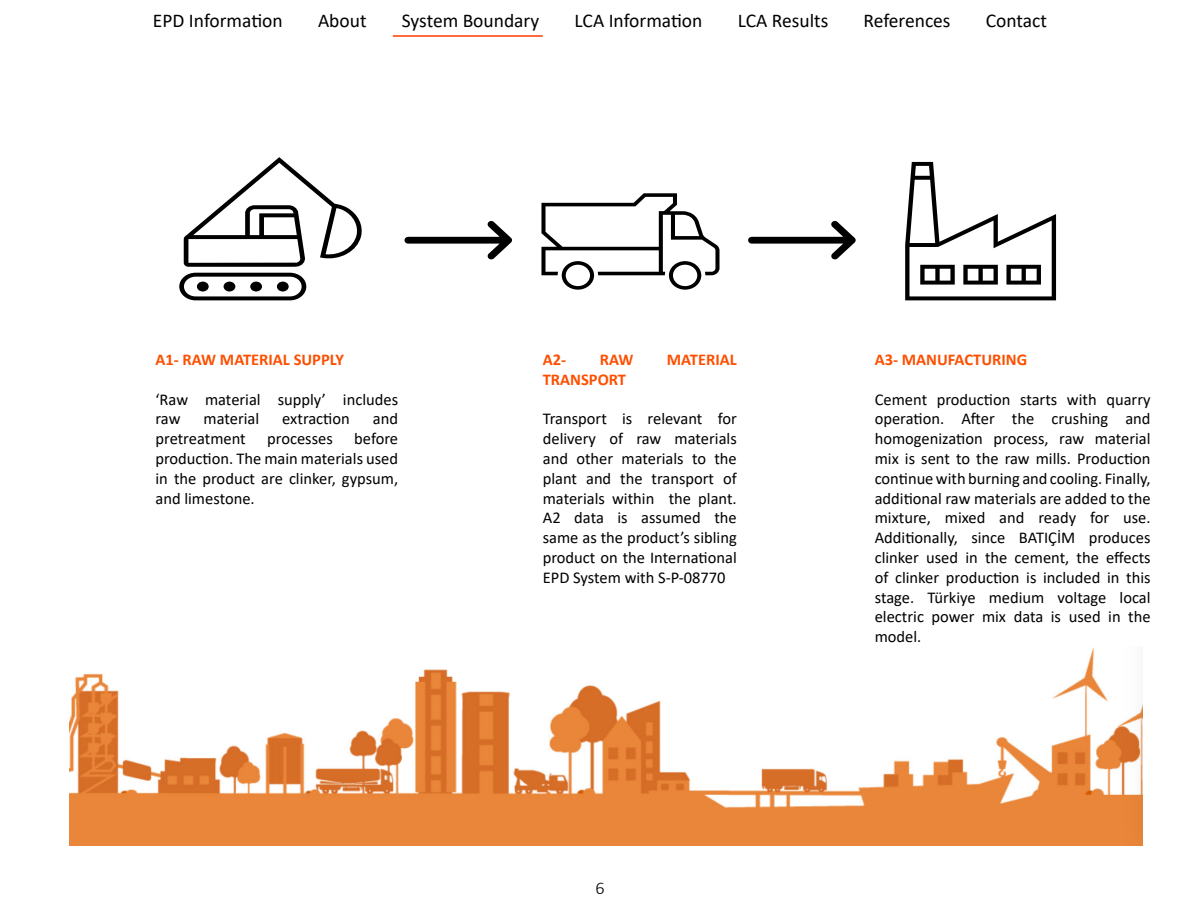
<style>
.page{position:relative;width:1200px;height:900px;background:#fff}
.page>*{position:absolute;margin:0;border:0;box-sizing:border-box;transform-origin:0 0}
.t1{font:19.5px "Calibri";color:#000}
.t2{font:300 18px "Calibri";color:#000}
.t3{font:16.5px/19.8px "Calibri";color:#000;text-align:justify}
.t4{font:700 16.5px "Calibri";color:#fd4f00}
</style>
<div class="page">
<hr style="left:393px;top:35px;width:150px;height:2px;background:#fd3b00">
<svg style="left:184px;top:157px;width:178px;height:110px"></svg>
<svg style="left:179px;top:273px;width:127px;height:27px"></svg>
<div style="left:197px;top:282px;width:12px;height:9px;background:#000;border-radius:50%"></div>
<div style="left:250px;top:282px;width:12px;height:9px;background:#000;border-radius:50%"></div>
<div style="left:277px;top:282px;width:12px;height:9px;background:#000;border-radius:50%"></div>
<svg style="left:404px;top:221px;width:108px;height:39px"></svg>
<svg style="left:905px;top:162px;width:151px;height:138px"></svg>
<img style="left:69px;top:647px;width:1073px;height:199px">
<svg style="left:541px;top:193px;width:179px;height:97px"></svg>
<svg style="left:748px;top:221px;width:108px;height:39px"></svg>
<p class="t1" style="left:153px;top:7px;width:131px">EPD Information</p>
<p class="t1" style="left:318px;top:7px;width:50px">About</p>
<p class="t1" style="left:402px;top:7px;width:139px">System Boundary</p>
<p class="t1" style="left:575px;top:7px;width:129px">LCA Information</p>
<p class="t1" style="left:738px;top:7px;width:92px">LCA Results</p>
<p class="t1" style="left:864px;top:7px;width:89px">References</p>
<p class="t1" style="left:986px;top:7px;width:63px">Contact</p>
<p class="t4" style="left:155px;top:348px;width:190px">A1- RAW MATERIAL SUPPLY</p>
<p class="t3" style="left:155px;top:389px;width:244px">‘Raw material supply’ includes raw</p>
<p class="t3" style="left:204px;top:409px;width:57px">material</p>
<p class="t3" style="left:282px;top:409px;width:69px">extraction</p>
<p class="t3" style="left:373px;top:409px;width:27px">and</p>
<p class="t3" style="left:155px;top:428px;width:92px">pretreatment</p>
<p class="t3" style="left:267px;top:428px;width:67px">processes</p>
<p class="t3" style="left:155px;top:428px;width:244px;text-indent:199px">before production. The main materials used in the product are clinker, gypsum, and limestone.</p>
<p class="t4" style="left:543px;top:348px;width:25px">A2-</p>
<p class="t4" style="left:600px;top:348px;width:35px">RAW</p>
<p class="t4" style="left:667px;top:348px;width:72px">MATERIAL</p>
<p class="t4" style="left:543px;top:368px;width:85px">TRANSPORT</p>
<p class="t3" style="left:543px;top:409px;width:196px">Transport is relevant for delivery of raw materials and other materials to the plant and the transport of materials within the plant.<br>A2 data is assumed the same as the product’s sibling product on the International EPD System with S-P-08770</p>
<p class="t2" style="left:595px;top:877px;width:11px">6</p>
<p class="t4" style="left:875px;top:348px;width:154px">A3- MANUFACTURING</p>
<p class="t3" style="left:875px;top:389px;width:277px">Cement production starts with quarry operation. After the crushing and homogenization process, raw material mix is sent to the raw mills. Production continue with burning and cooling. Finally, additional raw materials are added to the mixture, mixed and ready for use.<br>Additionally, since BATIÇİM produces clinker used in the cement, the effects of clinker production is included in this stage. Türkiye medium voltage local electric power mix data is used in the model.</p>
</div>
